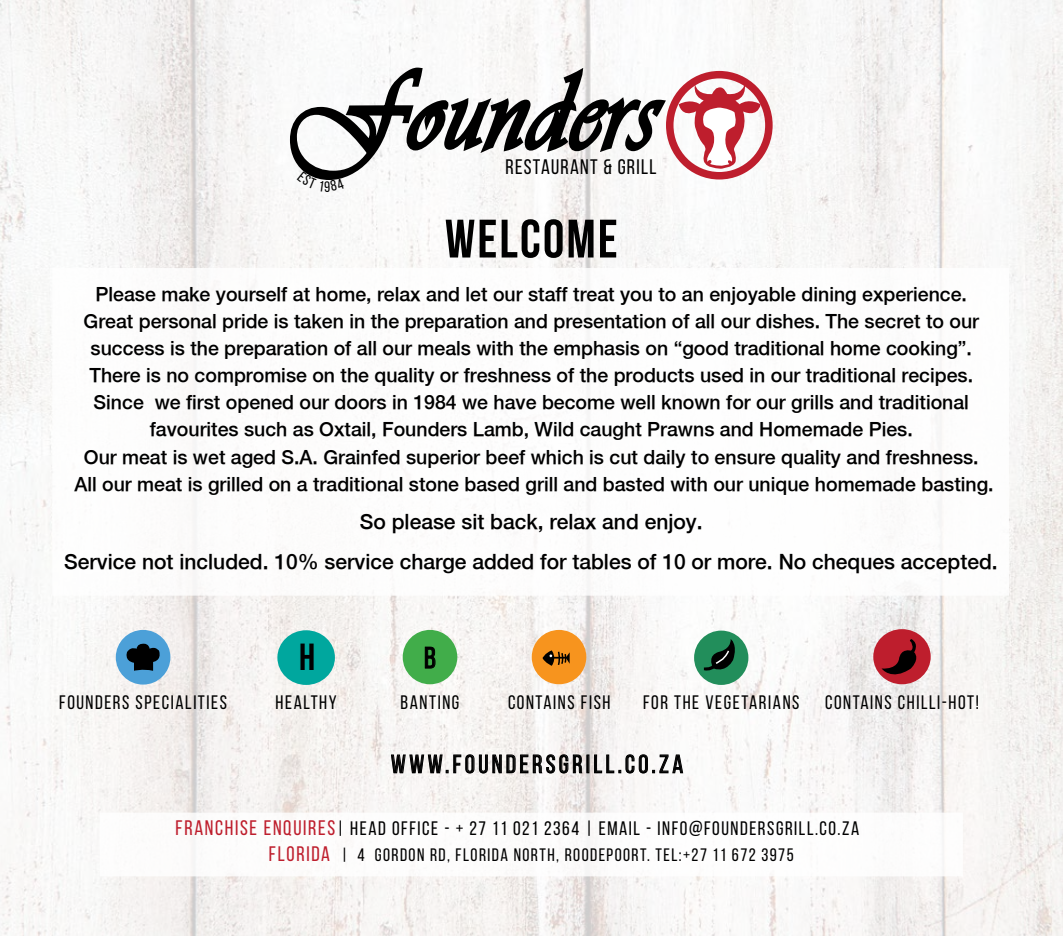
<style>
.page{position:relative;width:1063px;height:936px;background:#fff}
.page>*{position:absolute;margin:0;border:0;box-sizing:border-box;transform-origin:0 0}
.t1{font:700 54px "Bebas Neue";letter-spacing:.04em;color:#000}
.t2{font:700 37.65px "Bebas Neue";color:#000}
.t3{font:30px "Bebas Neue";color:#000}
.t4{font:25.5px "Bebas Neue";letter-spacing:.14em;color:#000}
.t5{font:500 21px/40.3px "Helvetica Neue";color:#000;text-align:center}
.t6{font:21px "Bebas Neue";letter-spacing:.06em;color:#000}
.t7{font:500 19.5px/27px "Helvetica Neue";color:#000;text-align:center}
.t8{font:19.5px "Bebas Neue";letter-spacing:.08em;color:#000}
.t9{font:18px "Bebas Neue";letter-spacing:.08em;color:#000}
.s1{font-size:21px;color:#be1e2d}
</style>
<div class="page">
<img style="left:0;top:0;width:1063px;height:935px">
<svg style="left:288px;top:65px;width:381px;height:117px"></svg>
<svg style="left:679px;top:84px;width:82px;height:85px"></svg>
<div style="left:666px;top:71px;width:107px;height:108px;border:8px solid #be1e2d;border-radius:50%"></div>
<svg style="left:391px;top:754px;width:292px;height:20px"></svg>
<div style="left:277px;top:630px;width:58px;height:55px;background:#00a79e;border-radius:50%"></div>
<div style="left:873px;top:629px;width:58px;height:55px;background:#be1e2d;border-radius:50%"></div>
<svg style="left:882px;top:639px;width:38px;height:42px"></svg>
<div style="left:100px;top:812px;width:863px;height:64px;background:#fff"></div>
<div style="left:52px;top:268px;width:957px;height:327px;background:#fff"></div>
<div style="left:116px;top:630px;width:54px;height:54px;background:#4ca0d8;border-radius:50%"></div>
<svg style="left:126px;top:643px;width:34px;height:27px"></svg>
<div style="left:694px;top:630px;width:54px;height:55px;background:#228e5b;border-radius:50%"></div>
<svg style="left:704px;top:639px;width:31px;height:32px"></svg>
<div style="left:532px;top:630px;width:54px;height:54px;background:#f7941e;border-radius:50%"></div>
<svg style="left:543px;top:650px;width:27px;height:16px"></svg>
<div style="left:403px;top:630px;width:54px;height:54px;background:#41ad4a;border-radius:50%"></div>
<svg style="left:425px;top:646px;width:11px;height:22px"></svg>
<svg style="left:297px;top:171px;width:48px;height:21px"></svg>
<p class="t6" style="left:506px;top:155px;width:152px">RESTAURANT &amp; GRILL</p>
<h1 class="t1" style="left:445px;top:209px;width:174px">WELCOME</h1>
<p class="t7" style="left:74px;top:281px;width:921px">Please make yourself at home, relax and let our staff treat you to an enjoyable dining experience.<br>Great personal pride is taken in the preparation and presentation of all our dishes. The secret to our success is the preparation of all our meals with the emphasis on “good traditional home cooking”.<br>There is no compromise on the quality or freshness of the products used in our traditional recipes.<br>Since we first opened our doors in 1984 we have become well known for our grills and traditional favourites such as Oxtail, Founders Lamb, Wild caught Prawns and Homemade Pies.<br>Our meat is wet aged S.A. Grainfed superior beef which is cut daily to ensure quality and freshness.<br>All our meat is grilled on a traditional stone based grill and basted with our unique homemade basting.</p>
<p class="t5" style="left:64px;top:501px;width:935px">So please sit back, relax and enjoy.<br>Service not included. 10% service charge added for tables of 10 or more. No cheques accepted.</p>
<h2 class="t2" style="left:299px;top:636px;width:18px">H</h2>
<h3 class="t3" style="left:424px;top:641px;width:13px">B</h3>
<p class="t8" style="left:59px;top:691px;width:169px">FOUNDERS SPECIALITIES</p>
<p class="t8" style="left:401px;top:691px;width:60px">BANTING</p>
<p class="t8" style="left:508px;top:691px;width:104px">CONTAINS FISH</p>
<p class="t8" style="left:643px;top:691px;width:158px">FOR THE VEGETARIANS</p>
<p class="t8" style="left:276px;top:691px;width:63px">HEALTHY</p>
<p class="t8" style="left:825px;top:691px;width:155px">CONTAINS CHILLI-HOT!</p>
<h3 class="t4" style="left:391px;top:750px;width:294px">WWW.FOUNDERSGRILL.CO.ZA</h3>
<p class="t8" style="left:176px;top:817px;width:685px"><span class="s1">FRANCHISE ENQUIRES</span>| HEAD OFFICE - + 27 11 021 2364 | EMAIL - INFO@FOUNDERSGRILL.CO.ZA</p>
<p class="t9" style="left:269px;top:844px;width:526px"><span class="s1">FLORIDA</span> | 4 GORDON RD, FLORIDA NORTH, ROODEPOORT. TEL:+27 11 672 3975</p>
</div>
